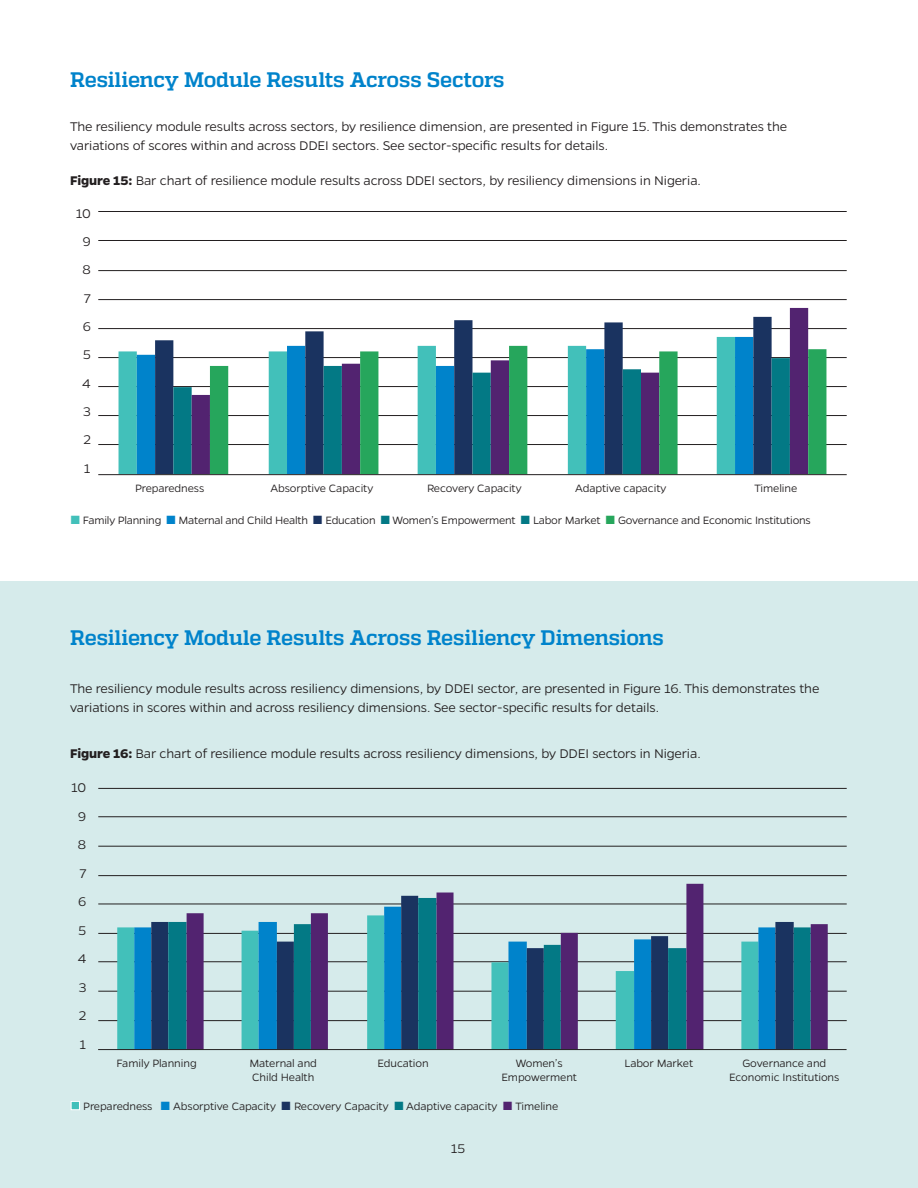
<style>
.page{position:relative;width:918px;height:1188px;background:#fff}
.page>*{position:absolute;margin:0;border:0;box-sizing:border-box;transform-origin:0 0}
.t1{font:700 21px "Quadon";letter-spacing:-.015em;color:#0083cb}
.t2{font:300 14.25px/18.8px "Gentona";letter-spacing:-.01em;color:#231f20}
.t3{font:300 12px/13.5px "Gentona";letter-spacing:-.01em;color:#231f20;text-align:center}
.s1{font-weight:700}
.s2{color:#42c0ba}
.s3{color:#0083cb}
.s4{color:#1a3360}
.s5{color:#037985}
.s6{color:#26a65c}
.s7{color:#522370}
</style>
<div class="page">
<div style="left:0;top:582px;width:918px;height:606px;background:#d6ebeb"></div>
<hr style="left:98px;top:211px;width:749px;height:1px;background:#231f20">
<hr style="left:98px;top:240px;width:749px;height:1px;background:#231f20">
<hr style="left:98px;top:270px;width:749px;height:1px;background:#231f20">
<hr style="left:98px;top:299px;width:749px;height:1px;background:#231f20">
<hr style="left:98px;top:328px;width:749px;height:1px;background:#231f20">
<hr style="left:98px;top:357px;width:749px;height:1px;background:#231f20">
<hr style="left:98px;top:386px;width:749px;height:1px;background:#231f20">
<hr style="left:98px;top:415px;width:749px;height:1px;background:#231f20">
<hr style="left:98px;top:444px;width:749px;height:1px;background:#231f20">
<div style="left:119px;top:351px;width:18px;height:123px;background:#42c0ba"></div>
<div style="left:137px;top:354px;width:18px;height:120px;background:#0083cb"></div>
<svg style="left:155px;top:328px;width:37px;height:146px;fill:#1a3360"></svg>
<svg style="left:173px;top:358px;width:19px;height:116px;fill:#037985"></svg>
<svg style="left:192px;top:308px;width:616px;height:166px"></svg>
<svg style="left:210px;top:346px;width:616px;height:128px"></svg>
<hr style="left:98px;top:474px;width:749px;height:1px;background:#231f20">
<hr style="left:98px;top:788px;width:749px;height:1px;background:#231f20">
<hr style="left:98px;top:816px;width:749px;height:1px;background:#231f20">
<hr style="left:98px;top:846px;width:749px;height:1px;background:#231f20">
<hr style="left:98px;top:875px;width:749px;height:1px;background:#231f20">
<hr style="left:98px;top:904px;width:749px;height:1px;background:#231f20">
<hr style="left:98px;top:933px;width:749px;height:1px;background:#231f20">
<hr style="left:98px;top:961px;width:749px;height:1px;background:#231f20">
<hr style="left:98px;top:991px;width:749px;height:1px;background:#231f20">
<hr style="left:98px;top:1020px;width:749px;height:1px;background:#231f20">
<div style="left:117px;top:927px;width:17px;height:122px;background:#42c0ba"></div>
<div style="left:134px;top:927px;width:17px;height:122px;background:#0083cb"></div>
<svg style="left:151px;top:903px;width:17px;height:146px;fill:#1a3360"></svg>
<svg style="left:168px;top:903px;width:19px;height:146px;fill:#037985"></svg>
<svg style="left:187px;top:884px;width:641px;height:165px"></svg>
<hr style="left:98px;top:1049px;width:749px;height:1px;background:#231f20">
<p class="t1" style="left:70px;top:68px;width:436px">Resiliency Module Results Across Sectors</p>
<p class="t2" style="left:70px;top:117px;width:719px">The resiliency module results across sectors, by resilience dimension, are presented in Figure 15. This demonstrates the variations of scores within and across DDEI sectors. See sector-specific results for details.</p>
<p class="t2" style="left:70px;top:171px;width:632px"><span class="s1">Figure 15:</span> Bar chart of resilience module results across DDEI sectors, by resiliency dimensions in Nigeria.</p>
<p class="t2" style="left:76px;top:204px;width:17px">10</p>
<p class="t2" style="left:83px;top:232px;width:10px">9</p>
<p class="t2" style="left:82px;top:260px;width:10px">8</p>
<p class="t2" style="left:84px;top:289px;width:8px">7</p>
<p class="t2" style="left:83px;top:317px;width:10px">6</p>
<p class="t2" style="left:83px;top:345px;width:9px">5</p>
<p class="t2" style="left:82px;top:374px;width:10px">4</p>
<p class="t2" style="left:83px;top:402px;width:9px">3</p>
<p class="t2" style="left:83px;top:430px;width:9px">2</p>
<p class="t2" style="left:84px;top:459px;width:8px">1</p>
<p class="t3" style="left:135px;top:481px;width:71px">Preparedness</p>
<p class="t3" style="left:271px;top:481px;width:104px">Absorptive Capacity</p>
<p class="t3" style="left:427px;top:481px;width:96px">Recovery Capacity</p>
<p class="t3" style="left:575px;top:481px;width:93px">Adaptive capacity</p>
<p class="t3" style="left:754px;top:481px;width:44px">Timeline</p>
<p class="t3" style="left:71px;top:513px;width:742px"><span class="s2">■</span> Family Planning <span class="s3">■</span> Maternal and Child Health <span class="s4">■</span> Education <span class="s5">■</span> Women’s Empowerment <span class="s5">■</span> Labor Market <span class="s6">■</span> Governance and Economic Institutions</p>
<p class="t1" style="left:70px;top:626px;width:595px">Resiliency Module Results Across Resiliency Dimensions</p>
<p class="t2" style="left:70px;top:679px;width:751px">The resiliency module results across resiliency dimensions, by DDEI sector, are presented in Figure 16. This demonstrates the variations in scores within and across resiliency dimensions. See sector-specific results for details.</p>
<p class="t2" style="left:70px;top:744px;width:632px"><span class="s1">Figure 16:</span> Bar chart of resilience module results across resiliency dimensions, by DDEI sectors in Nigeria.</p>
<p class="t2" style="left:71px;top:778px;width:17px">10</p>
<p class="t2" style="left:78px;top:807px;width:10px">9</p>
<p class="t2" style="left:78px;top:835px;width:10px">8</p>
<p class="t2" style="left:80px;top:864px;width:8px">7</p>
<p class="t2" style="left:78px;top:892px;width:10px">6</p>
<p class="t2" style="left:79px;top:921px;width:9px">5</p>
<p class="t2" style="left:78px;top:949px;width:10px">4</p>
<p class="t2" style="left:79px;top:978px;width:9px">3</p>
<p class="t2" style="left:79px;top:1006px;width:9px">2</p>
<p class="t2" style="left:79px;top:1035px;width:8px">1</p>
<p class="t3" style="left:117px;top:1057px;width:81px">Family Planning</p>
<p class="t3" style="left:250px;top:1057px;width:69px;text-align:left">Maternal and<br>Child Health</p>
<p class="t3" style="left:378px;top:1057px;width:53px">Education</p>
<p class="t3" style="left:501px;top:1057px;width:77px">Women’s<br>Empowerment</p>
<p class="t3" style="left:624px;top:1057px;width:70px">Labor Market</p>
<p class="t3" style="left:729px;top:1057px;width:112px">Governance and<br>Economic Institutions</p>
<p class="t3" style="left:71px;top:1099px;width:489px"><span class="s2">■</span> Preparedness <span class="s3">■</span> Absorptive Capacity <span class="s4">■</span> Recovery Capacity <span class="s5">■</span> Adaptive capacity <span class="s7">■</span> Timeline</p>
<p class="t2" style="left:451px;top:1139px;width:19px">1515</p>
</div>
